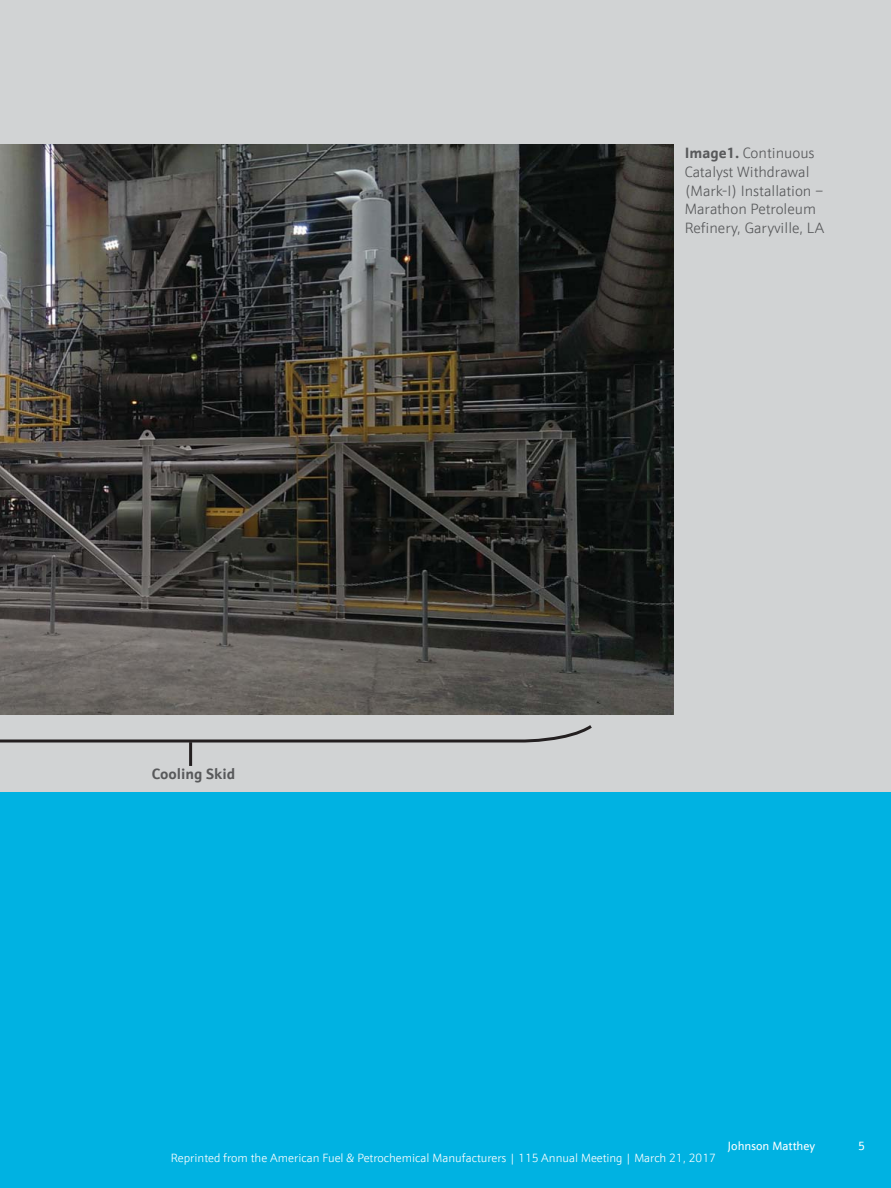
<style>
.page{position:relative;width:891px;height:1188px;background:#fff}
.page>*{position:absolute;margin:0;border:0;box-sizing:border-box;transform-origin:0 0}
.t1{font:300 15px/18.8px "JM Sans";color:#58595b}
.t2{font:700 15px "JM Sans";color:#58595b}
.t3{font:300 12px "JM Sans";color:#fff}
.t4{font:12px "JM Sans";color:#fff}
.s1{font-weight:700}
</style>
<div class="page">
<div style="left:0;top:0;width:891px;height:794px;background:#d1d3d4"></div>
<div style="left:0;top:793px;width:891px;height:395px;background:#00b2e2"></div>
<img style="left:0;top:144px;width:673px;height:570px">
<svg style="left:0;top:725px;width:592px;height:19px"></svg>
<hr style="left:189px;top:742px;width:3px;height:24px;background:#231f20">
<p class="t2" style="left:152px;top:768px;width:85px">Cooling Skid</p>
<p class="t1" style="left:685px;top:145px;width:141px"><span class="s1">Image1.</span> Continuous<br>Catalyst Withdrawal (Mark-I) Installation –<br>Marathon Petroleum<br>Refinery, Garyville, LA</p>
<p class="t3" style="left:171px;top:1153px;width:546px">Reprinted from the American Fuel &amp; Petrochemical Manufacturers | 115 Annual Meeting | March 21, 2017</p>
<p class="t4" style="left:728px;top:1141px;width:89px">Johnson Matthey</p>
<p class="t4" style="left:858px;top:1141px;width:8px">5</p>
</div>
